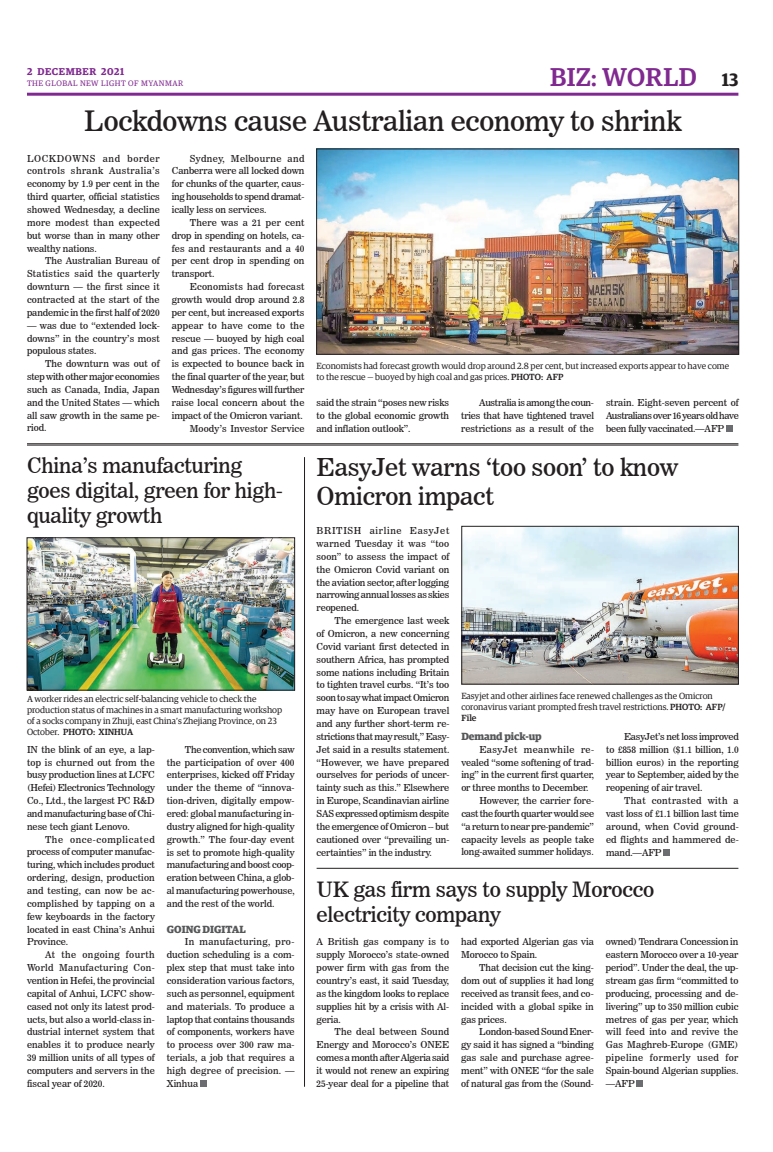
<style>
.page{position:relative;width:773px;height:1152px;background:#fff}
.page>*{position:absolute;margin:0;border:0;box-sizing:border-box;transform-origin:0 0}
.t1{font:28px "News 706 BT Roman C";letter-spacing:-.01em;color:#231f20}
.t2{font:500 26px "Guardian Egyp";color:#802990}
.t3{font:24.5px/29.4px "News 706 BT Roman C";letter-spacing:-.01em;color:#231f20}
.t4{font:21px/25.2px "News 706 BT Roman C";letter-spacing:-.01em;color:#231f20}
.t5{font:700 10.5px "Guardian Egyp";color:#57585a}
.t6{font:600 10px "Guardian Egyp";letter-spacing:.06em;color:#802990}
.t7{font:9.5px/12.9px "News 706 BT Roman C";letter-spacing:-.005em;color:#231f20;text-align:justify}
.t8{font:9.5px "News 706 BT Roman C";letter-spacing:-.03em;color:#231f20}
.t9{font:9.5px "News 706 BT Roman C";letter-spacing:.045em;color:#231f20}
.t10{font:9px/10.8px "Guardian Egyp";color:#231f20}
.t11{font:8px "Guardian Egyp";letter-spacing:.06em;color:#802990}
.s1{font-weight:600;font-size:18px;color:#231f20}
.s2{font-weight:500}
</style>
<div class="page">
<hr style="left:27px;top:93px;width:711px;height:3px;background:#802990">
<svg style="left:726px;top:425px;width:6px;height:6px"></svg>
<img style="left:318px;top:151px;width:418px;height:201px">
<div style="left:316px;top:149px;width:422px;height:205px;border:1px solid #231f20"></div>
<hr style="left:27px;top:443px;width:711px;height:1px;background:#231f20">
<hr style="left:27px;top:445px;width:711px;height:1px;background:#231f20">
<div style="left:663px;top:849px;width:7px;height:6px;background:#6c6d70"></div>
<img style="left:463px;top:528px;width:273px;height:154px">
<div style="left:461px;top:526px;width:277px;height:158px;border:1px solid #231f20"></div>
<div style="left:200px;top:1080px;width:7px;height:7px;background:#6c6d70"></div>
<img style="left:29px;top:540px;width:264px;height:148px">
<div style="left:27px;top:538px;width:268px;height:152px;border:1px solid #231f20"></div>
<div style="left:636px;top:1080px;width:7px;height:7px;background:#6c6d70"></div>
<hr style="left:316px;top:868px;width:422px;height:1px;background:#231f20">
<hr style="left:304px;top:457px;width:1px;height:630px;background:#231f20">
<h2 class="t2" style="left:550px;top:59px;width:190px">BIZ: WORLD <span class="s1">13</span></h2>
<p class="t6" style="left:27px;top:64px;width:99px">2 DECEMBER 2021</p>
<p class="t11" style="left:27px;top:78px;width:158px">THE GLOBAL NEW LIGHT OF MYANMAR</p>
<h1 class="t1" style="left:84px;top:105px;width:598px">Lockdowns cause Australian economy to shrink</h1>
<p class="t7" style="left:27px;top:152px;width:134px">LOCKDOWNS and border controls shrank Australia’s economy by 1.9 per cent in the third quarter, official statistics showed Wednesday, a decline more modest than expected but worse than in many other wealthy nations.</p>
<p class="t7" style="left:27px;top:254px;width:134px;text-indent:18px">The Australian Bureau of Statistics said the quarterly downturn — the first since it contracted at the start of the pandemic in the first half of 2020</p>
<p class="t7" style="left:27px;top:319px;width:134px">— was due to “extended lock&shy;downs” in the country’s most populous states.</p>
<p class="t7" style="left:27px;top:357px;width:134px;text-indent:18px">The downturn was out of step with other major economies such as Canada, India, Japan and the United States — which all saw growth in the same pe&shy;riod.</p>
<p class="t7" style="left:172px;top:152px;width:134px;text-indent:18px">Sydney, Melbourne and Canberra were all locked down for chunks of the quarter, caus&shy;ing households to spend dramat&shy;ically less on services.</p>
<p class="t7" style="left:172px;top:216px;width:134px;text-indent:18px">There was a 21 per cent drop in spending on hotels, ca&shy;fes and restaurants and a 40 per cent drop in spending on transport.</p>
<p class="t7" style="left:172px;top:280px;width:134px;text-align:right">Economists had forecast growth would drop around 2.8 per cent, but increased exports appear to have come to the rescue — buoyed by high coal and gas prices. The economy is expected to bounce back in the final quarter of the year, but<br>Wednesday’s figures will further raise local concern about the impact of the Omicron variant.<br>Moody’s Investor Service</p>
<p class="t10" style="left:316px;top:360px;width:414px">Economists had forecast growth would drop around 2.8 per cent, but increased exports appear to have come to the rescue — buoyed by high coal and gas prices. <span class="s2">PHOTO: AFP</span></p>
<p class="t7" style="left:316px;top:396px;width:134px">said the strain “poses new risks to the global economic growth and inflation outlook”.</p>
<p class="t7" style="left:461px;top:396px;width:134px;text-indent:18px">Australia is among the coun&shy;tries that have tightened travel restrictions as a result of the</p>
<p class="t7" style="left:606px;top:396px;width:134px">strain. Eight-seven percent of Australians over 16 years old have been fully vaccinated.—AFP</p>
<h3 class="t4" style="left:27px;top:453px;width:257px">China’s manufacturing goes digital, green for high&shy;quality growth</h3>
<p class="t10" style="left:27px;top:693px;width:257px">A worker rides an electric self-balancing vehicle to check the production status of machines in a smart manufacturing workshop of a socks company in Zhuji, east China’s Zhejiang Province, on 23<br>October. <span class="s2">PHOTO: XINHUA</span></p>
<p class="t7" style="left:27px;top:743px;width:129px">IN the blink of an eye, a lap&shy;top is churned out from the busy production lines at LCFC (Hefei) Electronics Technology Co., Ltd., the largest PC R&amp;D and manufacturing base of Chi&shy;nese tech giant Lenovo.</p>
<p class="t7" style="left:27px;top:833px;width:129px;text-indent:18px">The once-complicated process of computer manufac&shy;turing, which includes product ordering, design, production and testing, can now be ac&shy;complished by tapping on a few keyboards in the factory located in east China’s Anhui Province.</p>
<p class="t7" style="left:27px;top:948px;width:129px;text-indent:18px">At the ongoing fourth World Manufacturing Con&shy;vention in Hefei, the provincial capital of Anhui, LCFC show&shy;cased not only its latest prod&shy;ucts, but also a world-class in&shy;dustrial internet system that enables it to produce nearly 39 million units of all types of computers and servers in the fiscal year of 2020.</p>
<p class="t7" style="left:167px;top:743px;width:129px;text-indent:18px">The convention, which saw the participation of over 400 enterprises, kicked off Friday under the theme of “innova&shy;tion-driven, digitally empow&shy;ered: global manufacturing in&shy;dustry aligned for high-quality growth.” The four-day event is set to promote high-quality manufacturing and boost coop&shy;eration between China, a glob&shy;al manufacturing powerhouse, and the rest of the world.</p>
<p class="t5" style="left:167px;top:921px;width:80px">GOING DIGITAL</p>
<p class="t7" style="left:167px;top:936px;width:129px;text-indent:18px">In manufacturing, pro&shy;duction scheduling is a com&shy;plex step that must take into consideration various factors, such as personnel, equipment and materials. To produce a laptop that contains thousands of components, workers have to process over 300 raw ma&shy;terials, a job that requires a high degree of precision. — Xinhua</p>
<h3 class="t3" style="left:316px;top:452px;width:363px">EasyJet warns ‘too soon’ to know<br>Omicron impact</h3>
<p class="t7" style="left:316px;top:524px;width:134px">BRITISH airline EasyJet warned Tuesday it was “too soon” to assess the impact of the Omicron Covid variant on the aviation sector, after logging narrowing annual losses as skies reopened.</p>
<p class="t7" style="left:316px;top:614px;width:134px;text-indent:18px">The emergence last week of Omicron, a new concerning Covid variant first detected in southern Africa, has prompted some nations including Britain to tighten travel curbs. “It’s too soon to say what impact Omicron may have on European travel and any further short-term re&shy;strictions that may result,” Easy-Jet said in a results statement. “However, we have prepared ourselves for periods of uncer&shy;tainty such as this.” Elsewhere in Europe, Scandinavian airline SAS expressed optimism despite the emergence of Omicron -- but cautioned over “prevailing un&shy;certainties” in the industry.</p>
<p class="t10" style="left:461px;top:690px;width:266px">Easyjet and other airlines face renewed challenges as the Omicron coronavirus variant prompted fresh travel restrictions. <span class="s2">PHOTO: AFP/<br>File</span></p>
<p class="t5" style="left:461px;top:728px;width:82px">Demand pick-up</p>
<p class="t9" style="left:479px;top:744px;width:116px">EasyJet meanwhile re-</p>
<p class="t7" style="left:461px;top:756px;width:134px">vealed “some softening of trad-</p>
<p class="t7" style="left:461px;top:768px;width:134px">ing” in the current first quarter,</p>
<p class="t7" style="left:461px;top:781px;width:129px">or three months to December.</p>
<p class="t7" style="left:479px;top:794px;width:116px">However, the carrier fore-</p>
<p class="t8" style="left:461px;top:808px;width:134px">cast the fourth quarter would see</p>
<p class="t7" style="left:461px;top:820px;width:134px">“a return to near pre-pandemic”</p>
<p class="t7" style="left:461px;top:833px;width:134px">capacity levels as people take</p>
<p class="t7" style="left:461px;top:846px;width:134px">long-awaited summer holidays.</p>
<p class="t7" style="left:606px;top:730px;width:134px;text-indent:18px">EasyJet’s net loss improved to £858 million ($1.1 billion, 1.0 billion euros) in the reporting year to September, aided by the reopening of air travel.</p>
<p class="t7" style="left:606px;top:794px;width:134px;text-indent:18px">That contrasted with a vast loss of £1.1 billion last time around, when Covid ground&shy;ed flights and hammered de&shy;mand.—AFP</p>
<h3 class="t4" style="left:316px;top:877px;width:339px">UK gas firm says to supply Morocco electricity company</h3>
<p class="t7" style="left:316px;top:936px;width:134px">A British gas company is to supply Morocco’s state-owned power firm with gas from the country’s east, it said Tuesday, as the kingdom looks to replace supplies hit by a crisis with Al&shy;geria.</p>
<p class="t7" style="left:316px;top:1025px;width:134px;text-indent:18px">The deal between Sound Energy and Morocco’s ONEE comes a month after Algeria said it would not renew an expiring 25-year deal for a pipeline that</p>
<p class="t7" style="left:461px;top:936px;width:134px">had exported Algerian gas via<br>Morocco to Spain.</p>
<p class="t7" style="left:461px;top:961px;width:134px;text-indent:18px">That decision cut the king&shy;dom out of supplies it had long received as transit fees, and co&shy;incided with a global spike in gas prices.</p>
<p class="t7" style="left:461px;top:1026px;width:134px;text-indent:18px">London-based Sound Ener&shy;gy said it has signed a “binding gas sale and purchase agree&shy;ment” with ONEE “for the sale of natural gas from the (Sound-</p>
<p class="t7" style="left:605px;top:936px;width:134px">owned) Tendrara Concession in eastern Morocco over a 10-year period”. Under the deal, the up&shy;stream gas firm “committed to producing, processing and de&shy;livering” up to 350 million cubic metres of gas per year, which will feed into and revive the Gas Maghreb-Europe (GME) pipeline formerly used for Spain-bound Algerian supplies. —AFP</p>
</div>
